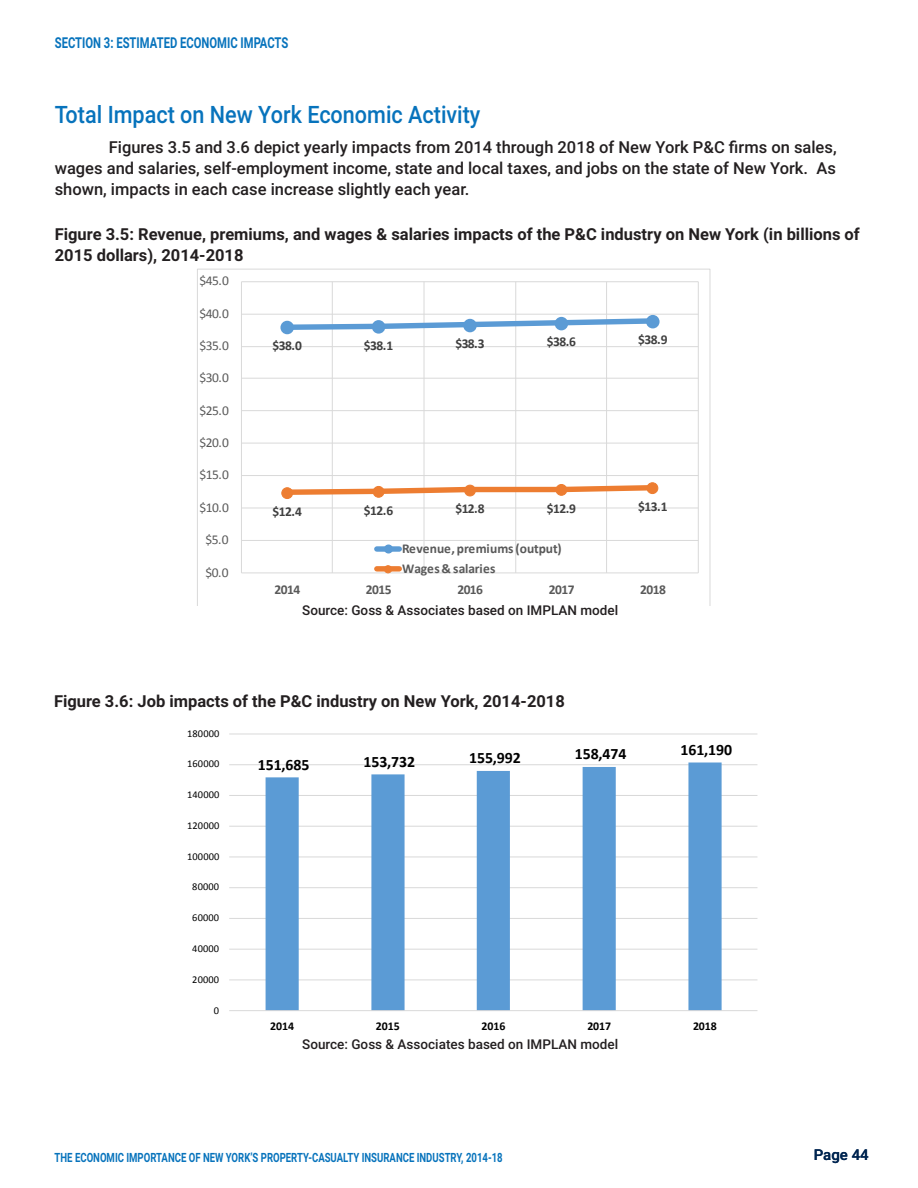
<style>
.page{position:relative;width:918px;height:1188px;background:#fff}
.page>*{position:absolute;margin:0;border:0;box-sizing:border-box;transform-origin:0 0}
.Body{font:500 24px "Roboto";color:#0773bc;scale:.9 1}
.Tagline{font:500 16.5px/21px "Roboto";color:#231f20;text-align:justify}
.Tagline-2{font:700 16.5px/21px "Roboto";color:#231f20}
.t1{font:700 15.9px "Calibri";letter-spacing:-.005em;color:#000}
.Body-2{font:700 15px "Roboto";color:#0773bc;scale:.75 1}
.Index_Section_Head{font:500 15px "Roboto";color:#002551}
.Tagline-3{font:500 13.5px "Roboto";color:#231f20}
.t2{font:700 13.5px/20.4px "Calibri";letter-spacing:-.015em;color:#595959}
.t3{font:700 13.5px "Calibri";letter-spacing:-.04em;color:#404040}
.t4{font:13.5px "Calibri";letter-spacing:-.04em;color:#595959}
.Body-3{font:700 12.75px "Roboto";color:#0773bc;scale:.75 1}
.t5{font:700 11.85px "Calibri";letter-spacing:-.005em;color:#000}
.t6{font:10.35px "Calibri";letter-spacing:.015em;color:#000}
</style>
<div class="page">
<hr style="left:229px;top:980px;width:528px;height:1px;background:#d9d9d9">
<hr style="left:229px;top:949px;width:528px;height:1px;background:#d9d9d9">
<hr style="left:229px;top:918px;width:528px;height:1px;background:#d9d9d9">
<hr style="left:229px;top:887px;width:528px;height:1px;background:#d9d9d9">
<hr style="left:229px;top:857px;width:528px;height:1px;background:#d9d9d9">
<hr style="left:229px;top:826px;width:528px;height:1px;background:#d9d9d9">
<hr style="left:229px;top:795px;width:528px;height:1px;background:#d9d9d9">
<hr style="left:229px;top:764px;width:528px;height:1px;background:#d9d9d9">
<hr style="left:229px;top:734px;width:528px;height:1px;background:#d9d9d9">
<svg style="left:266px;top:763px;width:456px;height:247px"></svg>
<hr style="left:229px;top:1010px;width:528px;height:1px;background:#d9d9d9">
<svg style="left:197px;top:269px;width:513px;height:336px"></svg>
<p class="Body-2" style="left:55px;top:32px;width:313px">SECTION 3: ESTIMATED ECONOMIC IMPACTS</p>
<p class="Body" style="left:55px;top:98px;width:474px">Total Impact on New York Economic Activity</p>
<p class="Tagline" style="left:55px;top:136px;width:783px;text-indent:54px">Figures 3.5 and 3.6 depict yearly impacts from 2014 through 2018 of New York P&amp;C firms on sales, wages and salaries, self-employment income, state and local taxes, and jobs on the state of New York. As shown, impacts in each case increase slightly each year.</p>
<p class="Tagline-2" style="left:55px;top:223px;width:807px">Figure 3.5: Revenue, premiums, and wages &amp; salaries impacts of the P&amp;C industry on New York (in billions of<br>2015 dollars), 2014-2018</p>
<p class="t4" style="left:200px;top:272px;width:31px">$45.0</p>
<p class="t4" style="left:200px;top:305px;width:31px">$40.0</p>
<p class="t4" style="left:200px;top:337px;width:31px">$35.0</p>
<p class="t4" style="left:200px;top:369px;width:31px">$30.0</p>
<p class="t4" style="left:200px;top:402px;width:31px">$25.0</p>
<p class="t4" style="left:200px;top:434px;width:31px">$20.0</p>
<p class="t4" style="left:200px;top:466px;width:31px">$15.0</p>
<p class="t4" style="left:200px;top:499px;width:31px">$10.0</p>
<p class="t4" style="left:206px;top:531px;width:25px">$5.0</p>
<p class="t4" style="left:206px;top:563px;width:25px">$0.0</p>
<p class="t3" style="left:273px;top:337px;width:31px">$38.0</p>
<p class="t3" style="left:364px;top:337px;width:31px">$38.1</p>
<p class="t3" style="left:455px;top:335px;width:31px">$38.3</p>
<p class="t3" style="left:547px;top:333px;width:31px">$38.6</p>
<p class="t3" style="left:638px;top:331px;width:31px">$38.9</p>
<p class="t3" style="left:273px;top:503px;width:31px">$12.4</p>
<p class="t3" style="left:364px;top:501px;width:31px">$12.6</p>
<p class="t3" style="left:455px;top:500px;width:31px">$12.8</p>
<p class="t3" style="left:547px;top:500px;width:31px">$12.9</p>
<p class="t3" style="left:638px;top:498px;width:31px">$13.1</p>
<p class="t2" style="left:402px;top:538px;width:161px">Revenue, premiums (output)<br>Wages &amp; salaries</p>
<p class="t2" style="left:275px;top:579px;width:27px">2014</p>
<p class="t2" style="left:366px;top:579px;width:27px">2015</p>
<p class="t2" style="left:457px;top:579px;width:27px">2016</p>
<p class="t2" style="left:549px;top:579px;width:27px">2017</p>
<p class="t2" style="left:640px;top:579px;width:27px">2018</p>
<p class="Tagline-3" style="left:302px;top:601px;width:317px">Source: Goss &amp; Associates based on IMPLAN model</p>
<p class="Tagline-2" style="left:54px;top:690px;width:512px">Figure 3.6: Job impacts of the P&amp;C industry on New York, 2014-2018</p>
<p class="t6" style="left:187px;top:727px;width:34px">180000</p>
<p class="t6" style="left:187px;top:757px;width:34px">160000</p>
<p class="t6" style="left:187px;top:788px;width:34px">140000</p>
<p class="t6" style="left:187px;top:819px;width:34px">120000</p>
<p class="t6" style="left:187px;top:850px;width:34px">100000</p>
<p class="t6" style="left:192px;top:880px;width:29px">80000</p>
<p class="t6" style="left:192px;top:911px;width:29px">60000</p>
<p class="t6" style="left:192px;top:942px;width:29px">40000</p>
<p class="t6" style="left:192px;top:973px;width:29px">20000</p>
<p class="t6" style="left:214px;top:1004px;width:7px">0</p>
<p class="t1" style="left:258px;top:754px;width:53px">151,685</p>
<p class="t1" style="left:364px;top:751px;width:53px">153,732</p>
<p class="t1" style="left:469px;top:748px;width:53px">155,992</p>
<p class="t1" style="left:575px;top:744px;width:53px">158,474</p>
<p class="t1" style="left:681px;top:740px;width:53px">161,190</p>
<p class="t5" style="left:270px;top:1018px;width:25px">2014</p>
<p class="t5" style="left:376px;top:1018px;width:25px">2015</p>
<p class="t5" style="left:482px;top:1018px;width:25px">2016</p>
<p class="t5" style="left:587px;top:1018px;width:25px">2017</p>
<p class="t5" style="left:693px;top:1018px;width:25px">2018</p>
<p class="Tagline-3" style="left:302px;top:1034px;width:317px">Source: Goss &amp; Associates based on IMPLAN model</p>
<p class="Body-3" style="left:55px;top:1148px;width:599px">THE ECONOMIC IMPORTANCE OF NEW YORK’S PROPERTY-CASUALTY INSURANCE INDUSTRY, 2014-18</p>
<p class="Index_Section_Head" style="left:814px;top:1144px;width:56px">Page 44</p>
</div>
